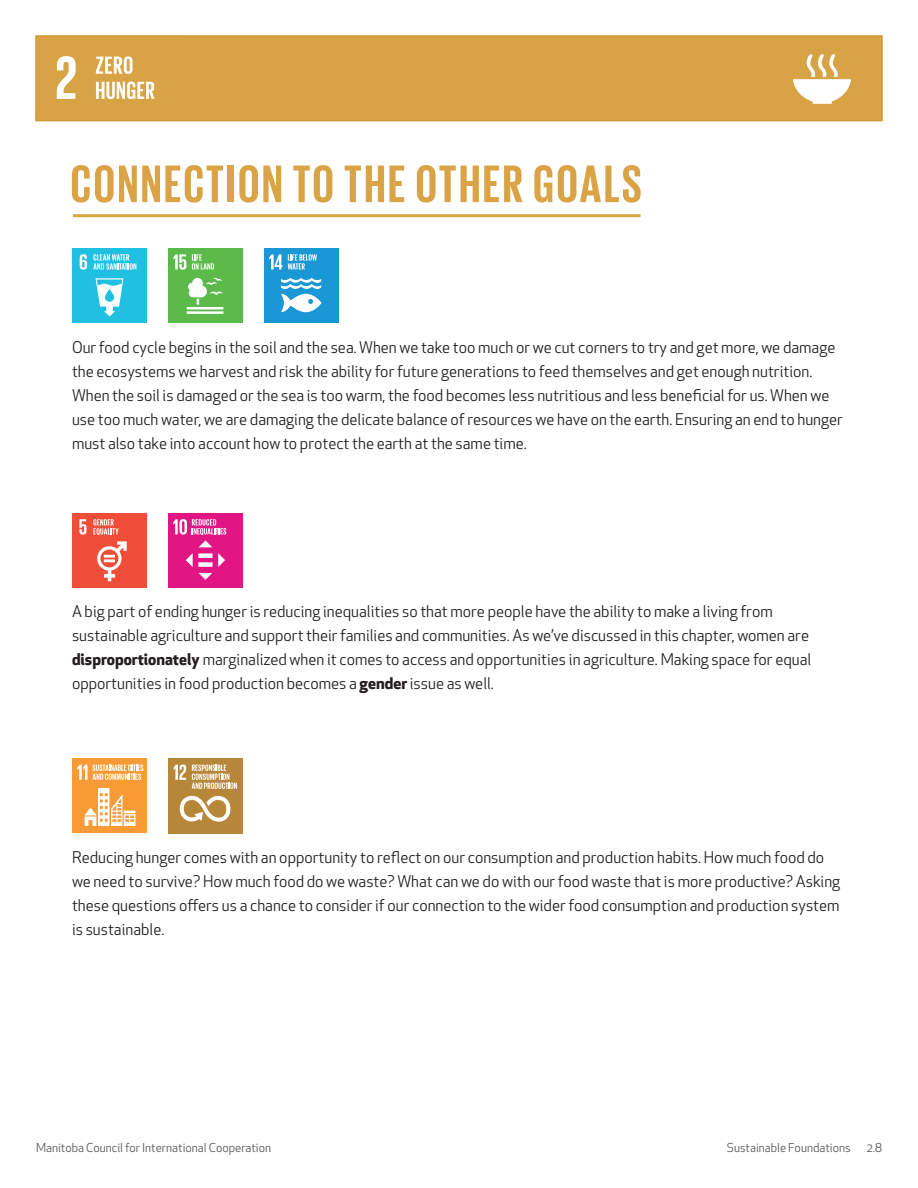
<style>
.page{position:relative;width:918px;height:1188px;background:#fff}
.page>*{position:absolute;margin:0;border:0;box-sizing:border-box;transform-origin:0 0}
.t1{font:700 54px "Giorgio Sans";letter-spacing:.05em;color:#daa345}
.t2{font:15.75px/24px "Apex New";color:#231f20}
.t3{font:12px "Apex New";color:#57585a}
.s1{font-weight:700}
</style>
<div class="page">
<div style="left:35px;top:35px;width:848px;height:86px;background:#daa345;border:2px solid #c93"></div>
<hr style="left:73px;top:214px;width:567px;height:3px;background:#daa345">
<div style="left:72px;top:248px;width:75px;height:75px;background:#20c0e2"></div>
<svg style="left:80px;top:254px;width:7px;height:16px"></svg>
<svg style="left:93px;top:254px;width:43px;height:16px"></svg>
<svg style="left:96px;top:278px;width:27px;height:39px"></svg>
<div style="left:168px;top:248px;width:75px;height:75px;background:#5bba4a"></div>
<svg style="left:173px;top:254px;width:13px;height:16px"></svg>
<svg style="left:192px;top:254px;width:22px;height:16px"></svg>
<hr style="left:187px;top:307px;width:36px;height:3px;background:#fff">
<hr style="left:187px;top:311px;width:36px;height:3px;background:#fff">
<svg style="left:188px;top:278px;width:35px;height:27px"></svg>
<div style="left:264px;top:248px;width:75px;height:75px;background:#1a97d5"></div>
<svg style="left:269px;top:254px;width:13px;height:16px"></svg>
<svg style="left:281px;top:278px;width:41px;height:34px"></svg>
<svg style="left:288px;top:254px;width:29px;height:16px"></svg>
<div style="left:72px;top:513px;width:75px;height:75px;background:#ef4d38"></div>
<svg style="left:93px;top:519px;width:26px;height:16px"></svg>
<svg style="left:79px;top:519px;width:8px;height:16px"></svg>
<svg style="left:97px;top:541px;width:30px;height:40px"></svg>
<div style="left:168px;top:513px;width:75px;height:75px;background:#e11584"></div>
<div style="left:198px;top:562px;width:15px;height:5px;background:#fff"></div>
<div style="left:198px;top:553px;width:15px;height:5px;background:#fff"></div>
<svg style="left:173px;top:519px;width:53px;height:28px"></svg>
<svg style="left:218px;top:553px;width:7px;height:14px"></svg>
<svg style="left:199px;top:573px;width:13px;height:7px"></svg>
<svg style="left:186px;top:553px;width:7px;height:14px"></svg>
<div style="left:72px;top:758px;width:75px;height:75px;background:#f89b37"></div>
<svg style="left:77px;top:765px;width:66px;height:15px"></svg>
<svg style="left:85px;top:788px;width:50px;height:38px"></svg>
<div style="left:168px;top:758px;width:75px;height:75px;background:#b78739"></div>
<svg style="left:174px;top:765px;width:12px;height:15px"></svg>
<svg style="left:180px;top:796px;width:50px;height:26px"></svg>
<svg style="left:192px;top:765px;width:45px;height:24px"></svg>
<svg style="left:793px;top:54px;width:58px;height:50px"></svg>
<div style="left:36px;top:39px;width:146px;height:71px;background:#d8a344"></div>
<svg style="left:57px;top:56px;width:19px;height:43px"></svg>
<svg style="left:96px;top:56px;width:37px;height:18px"></svg>
<svg style="left:96px;top:82px;width:59px;height:17px"></svg>
<p class="t1" style="left:70px;top:157px;width:573px">CONNECTION TO THE OTHER GOALS</p>
<p class="t2" style="left:72px;top:336px;width:772px">Our food cycle begins in the soil and the sea. When we take too much or we cut corners to try and get more, we damage the ecosystems we harvest and risk the ability for future generations to feed themselves and get enough nutrition.<br>When the soil is damaged or the sea is too warm, the food becomes less nutritious and less beneficial for us. When we use too much water, we are damaging the delicate balance of resources we have on the earth. Ensuring an end to hunger must also take into account how to protect the earth at the same time.</p>
<p class="t2" style="left:72px;top:600px;width:741px">A big part of ending hunger is reducing inequalities so that more people have the ability to make a living from sustainable agriculture and support their families and communities. As we’ve discussed in this chapter, women are <span class="s1">disproportionately</span> marginalized when it comes to access and opportunities in agriculture. Making space for equal opportunities in food production becomes a <span class="s1">gender</span> issue as well.</p>
<p class="t2" style="left:72px;top:846px;width:770px">Reducing hunger comes with an opportunity to reflect on our consumption and production habits. How much food do we need to survive? How much food do we waste? What can we do with our food waste that is more productive? Asking these questions offers us a chance to consider if our connection to the wider food consumption and production system is sustainable.</p>
<p class="t3" style="left:36px;top:1140px;width:237px">Manitoba Council for International Cooperation</p>
<p class="t3" style="left:727px;top:1140px;width:125px">Sustainable Foundations</p>
<p class="t3" style="left:867px;top:1140px;width:17px">2.8</p>
</div>
